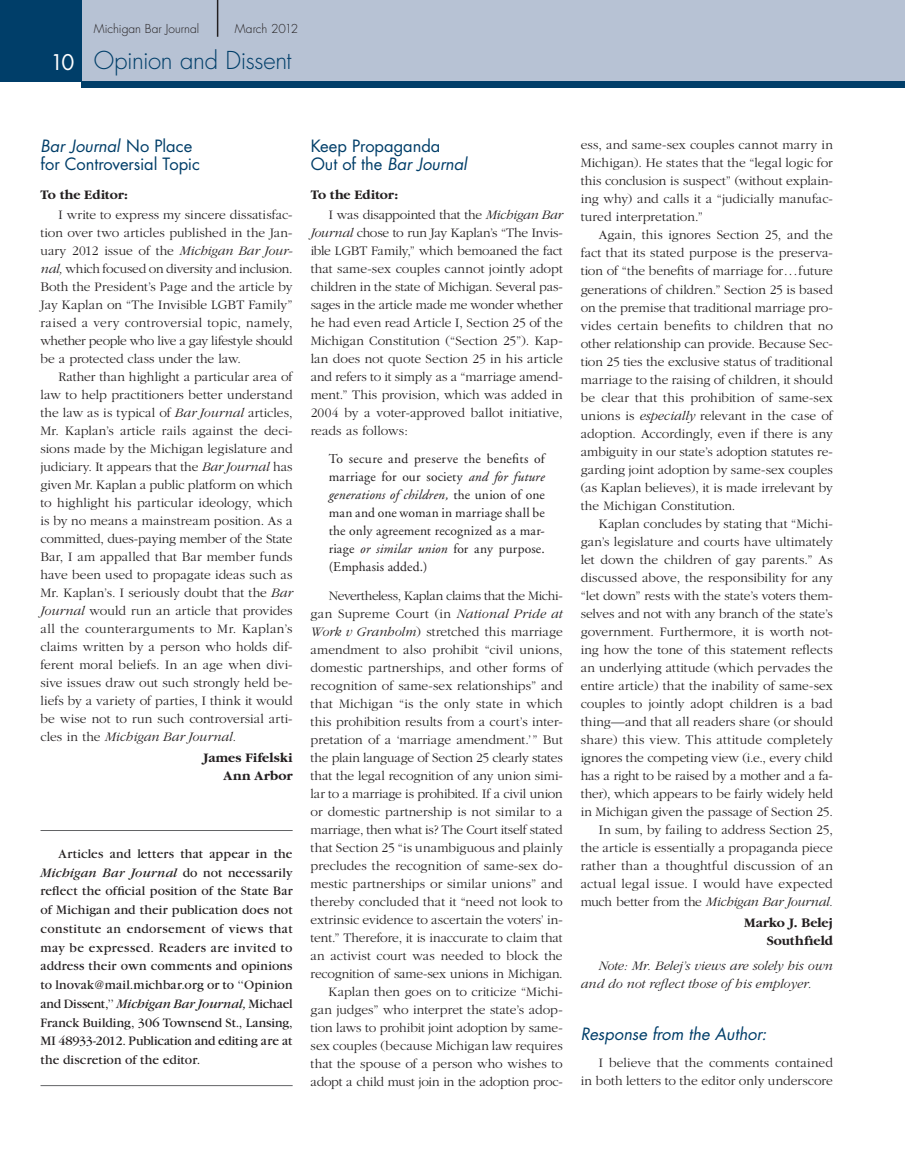
<style>
.page{position:relative;width:905px;height:1175px;background:#fff}
.page>*{position:absolute;margin:0;border:0;box-sizing:border-box;transform-origin:0 0}
.t1{font:300 24px "Futura";letter-spacing:-.02em;color:#003e69}
.t2{font:16.5px/18px "Futura";letter-spacing:-.005em;color:#003e69}
.t3{font:italic 16.5px "Futura";color:#003e69}
.t4{font:300 13.5px/18px "Garamond";color:#231f20;text-align:justify}
.t5{font:13.5px/18.8px "Garamond";color:#231f20;text-align:justify}
.t6{font:13.5px/18px "Adobe Garamond";letter-spacing:.015em;color:#231f20;text-align:justify}
.t7{font:italic 300 13.5px/18px "Garamond";color:#231f20}
.t8{font:700 13.5px/18px "Garamond";letter-spacing:.005em;color:#231f20;text-align:right}
.t9{font:300 12px "Futura";color:#231f20}
.s1{font-weight:400;font-size:21px;color:#fff}
.s2{font-style:italic}
.s3{font-weight:700}
</style>
<div class="page">
<div style="left:82px;top:0;width:822px;height:82px;background:#b7c2d4"></div>
<div style="left:82px;top:82px;width:822px;height:6px;background:#003e69"></div>
<div style="left:0;top:0;width:82px;height:82px;background:#003e69"></div>
<hr style="left:217px;top:0;width:1px;height:37px;background:#231f20">
<hr style="left:40px;top:830px;width:252px;height:1px;background:#636466">
<hr style="left:40px;top:1085px;width:252px;height:1px;background:#636466">
<p class="t9" style="left:94px;top:21px;width:107px">Michigan Bar Journal</p>
<p class="t9" style="left:235px;top:21px;width:65px">March 2012</p>
<h1 class="t1" style="left:50px;top:45px;width:243px"><span class="s1">10</span> Opinion and Dissent</h1>
<p class="t2" style="left:40px;top:137px;width:161px"><span class="s2">Bar Journal</span> No Place for Controversial Topic</p>
<p class="t8" style="left:40px;top:186px;width:89px">To the Editor:</p>
<p class="t4" style="left:40px;top:205px;width:254px;text-indent:18px">I write to express my sincere dissatisfac&shy;tion over two articles published in the Jan&shy;uary 2012 issue of the <span class="s2">Michigan Bar Jour&shy;nal,</span> which focused on diversity and inclusion.<br>Both the President’s Page and the article by Jay Kaplan on “The Invisible LGBT Family” raised a very controversial topic, namely, whether people who live a gay lifestyle should be a protected class under the law.</p>
<p class="t4" style="left:40px;top:367px;width:254px;text-indent:18px">Rather than highlight a particular area of law to help practitioners better understand the law as is typical of <span class="s2">Bar Journal</span> articles, Mr. Kaplan’s article rails against the deci&shy;sions made by the Michigan legislature and judiciary. It appears that the <span class="s2">Bar Journal</span> has given Mr. Kaplan a public platform on which to highlight his particular ideology, which is by no means a mainstream position. As a committed, dues-paying member of the State Bar, I am appalled that Bar member funds have been used to propagate ideas such as Mr. Kaplan’s. I seriously doubt that the <span class="s2">Bar Journal</span> would run an article that provides all the counterarguments to Mr. Kaplan’s claims written by a person who holds dif&shy;ferent moral beliefs. In an age when divi&shy;sive issues draw out such strongly held be&shy;liefs by a variety of parties, I think it would be wise not to run such controversial arti&shy;cles in the <span class="s2">Michigan Bar Journal.</span></p>
<p class="t8" style="left:203px;top:748px;width:91px">James Fifelski<br>Ann Arbor</p>
<p class="t5" style="left:41px;top:844px;width:254px;text-indent:18px">Articles and letters that appear in the <span class="s2">Michigan Bar Journal</span> do not necessarily reflect the official position of the State Bar of Michigan and their publication does not constitute an endorsement of views that may be expressed. Readers are invited to address their own comments and opinions to lnovak@mail.michbar.org or to ‘‘Opinion and Dissent,’’ <span class="s2">Michigan Bar Journal,</span> Michael Franck Building, 306 Townsend St., Lansing, MI 48933-2012. Publication and editing are at the discretion of the editor.</p>
<p class="t2" style="left:310px;top:137px;width:158px">Keep Propaganda<br>Out of the <span class="s2">Bar Journal</span></p>
<p class="t4" style="left:328px;top:185px;width:235px;line-height:19.5px;text-indent:-18px"><span class="s3">To the Editor:<br></span>I was disappointed that the <span class="s2">Michigan Bar</span></p>
<p class="t4" style="left:310px;top:223px;width:254px"><span class="s2">Journal</span> chose to run Jay Kaplan’s “The Invis&shy;ible LGBT Family,” which bemoaned the fact that same-sex couples cannot jointly adopt children in the state of Michigan. Several pas&shy;sages in the article made me wonder whether he had even read Article I, Section 25 of the Michigan Constitution (“Section 25”). Kap&shy;lan does not quote Section 25 in his article and refers to it simply as a “marriage amend&shy;ment.” This provision, which was added in 2004 by a voter-approved ballot initiative, reads as follows:</p>
<p class="t6" style="left:328px;top:450px;width:218px">To secure and preserve the benefits of marriage for our society <span class="s2">and for future generations of children,</span> the union of one man and one woman in marriage shall be the only agreement recognized as a mar&shy;riage <span class="s2">or similar union</span> for any purpose. (Emphasis added.)</p>
<p class="t4" style="left:310px;top:586px;width:254px;text-align:right">Nevertheless, Kaplan claims that the Michi&shy;gan Supreme Court (in <span class="s2">National Pride at Work v Granholm</span>) stretched this marriage amendment to also prohibit “civil unions, domestic partnerships, and other forms of recognition of same-sex relationships” and that Michigan “is the only state in which this prohibition results from a court’s inter&shy;pretation of a ‘marriage amendment.’” But the plain language of Section 25 clearly states that the legal recognition of any union simi&shy;lar to a marriage is prohibited. If a civil union or domestic partnership is not similar to a marriage, then what is? The Court itself stated that Section 25 “is unambiguous and plainly precludes the recognition of same-sex do&shy;mestic partnerships or similar unions” and thereby concluded that it “need not look to extrinsic evidence to ascertain the voters’ in&shy;tent.” Therefore, it is inaccurate to claim that an activist court was needed to block the recognition of same-sex unions in Michigan.<br>Kaplan then goes on to criticize “Michi&shy;gan judges” who interpret the state’s adop&shy;tion laws to prohibit joint adoption by same&shy;sex couples (because Michigan law requires that the spouse of a person who wishes to adopt a child must join in the adoption proc-</p>
<p class="t4" style="left:580px;top:136px;width:254px">ess, and same-sex couples cannot marry in Michigan). He states that the “legal logic for this conclusion is suspect” (without explain&shy;ing why) and calls it a “judicially manufac&shy;tured interpretation.”</p>
<p class="t4" style="left:580px;top:226px;width:254px;text-indent:18px">Again, this ignores Section 25, and the fact that its stated purpose is the preserva&shy;tion of “the benefits of marriage for...future generations of children.” Section 25 is based on the premise that traditional marriage pro&shy;vides certain benefits to children that no other relationship can provide. Because Sec&shy;tion 25 ties the exclusive status of traditional marriage to the raising of children, it should be clear that this prohibition of same-sex unions is <span class="s2">especially</span> relevant in the case of adoption. Accordingly, even if there is any ambiguity in our state’s adoption statutes re&shy;garding joint adoption by same-sex couples (as Kaplan believes), it is made irrelevant by the Michigan Constitution.</p>
<p class="t4" style="left:580px;top:514px;width:254px;text-align:right">Kaplan concludes by stating that “Michi&shy;gan’s legislature and courts have ultimately let down the children of gay parents.” As discussed above, the responsibility for any “let down” rests with the state’s voters them&shy;selves and not with any branch of the state’s government. Furthermore, it is worth not&shy;ing how the tone of this statement reflects an underlying attitude (which pervades the entire article) that the inability of same-sex couples to jointly adopt children is a bad thing—and that all readers share (or should share) this view. This attitude completely ignores the competing view (i.e., every child has a right to be raised by a mother and a fa&shy;ther), which appears to be fairly widely held in Michigan given the passage of Section 25.<br>In sum, by failing to address Section 25, the article is essentially a propaganda piece rather than a thoughtful discussion of an actual legal issue. I would have expected much better from the <span class="s2">Michigan Bar Journal.</span></p>
<p class="t8" style="left:744px;top:913px;width:90px">Marko J. Belej<br>Southfield</p>
<p class="t7" style="left:580px;top:957px;width:254px;text-indent:18px">Note: Mr. Belej’s views are solely his own and do not reflect those of his employer.</p>
<p class="t3" style="left:580px;top:1022px;width:187px">Response from the Author:</p>
<p class="t4" style="left:581px;top:1054px;width:254px;text-align:right">I believe that the comments contained<br>in both letters to the editor only underscore</p>
</div>
